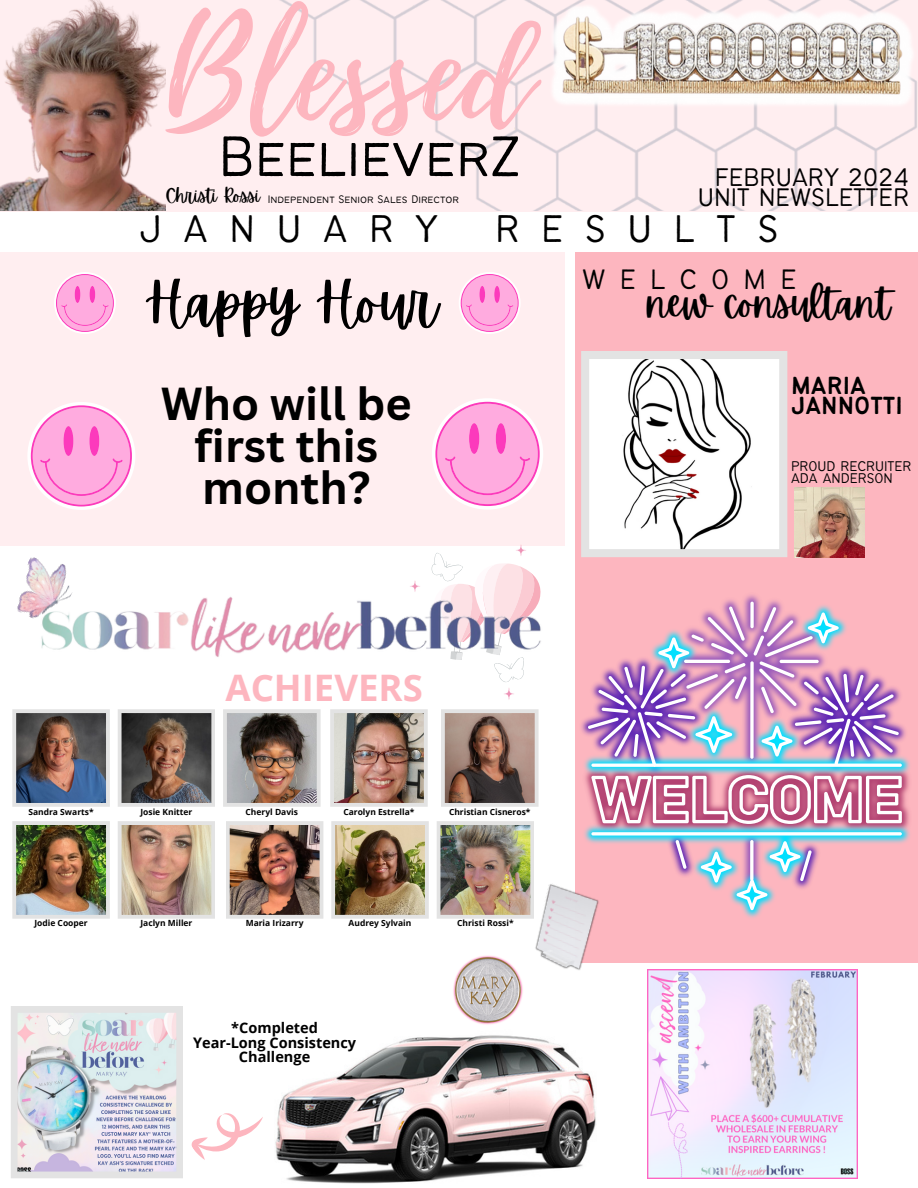
<style>
.page{position:relative;width:918px;height:1188px;background:#fff}
.page>*{position:absolute;margin:0;border:0;box-sizing:border-box;transform-origin:0 0}
.t1{font:131.55px "Playlist Script";color:#fdb6bf}
.t2{font:300 62.7px "Bantayog";color:#000}
.t3{font:56.85px "Apricots";color:#000}
.t4{font:700 45px/41.7px "Canva Sans";color:#000;text-align:center}
.t5{font:300 42.45px "Bantayog";letter-spacing:.51em;color:#000}
.t6{font:39.3px "Apricots";color:#000}
.t7{font:700 36.45px "Open Sans";color:#fdb6bf}
.t8{font:300 30.9px "Bantayog";letter-spacing:.46em;color:#000}
.t9{font:300 27.9px "Bantayog";color:#000}
.t10{font:27.3px "Bantayog";color:#000}
.t11{font:18.45px "Apricots";color:#000}
.t12{font:300 15.45px "Bantayog";color:#000}
.t13{font:700 14.55px/14.7px "Open Sans";color:#000;text-align:center}
.t14{font:300 12px "Bantayog";color:#000}
.t15{font:700 8.55px "Open Sans";color:#000}
</style>
<div class="page">
<div style="left:0;top:0;width:918px;height:211px;background:#ffeef0"></div>
<img style="left:279px;top:0;width:638px;height:211px">
<img style="left:0;top:0;width:165px;height:210px">
<img style="left:548px;top:0;width:369px;height:110px">
<div style="left:575px;top:252px;width:343px;height:710px;background:#fdb6bf"></div>
<img style="left:275px;top:1035px;width:321px;height:149px">
<img style="left:453px;top:955px;width:70px;height:70px">
<div style="left:0;top:252px;width:565px;height:294px;background:#ffeef0"></div>
<img style="left:11px;top:1006px;width:172px;height:172px">
<svg style="left:191px;top:1113px;width:72px;height:47px"></svg>
<img style="left:12px;top:709px;width:98px;height:98px">
<img style="left:118px;top:709px;width:97px;height:98px">
<img style="left:223px;top:709px;width:98px;height:98px">
<img style="left:330px;top:709px;width:98px;height:98px">
<svg style="left:54px;top:272px;width:62px;height:62px"></svg>
<svg style="left:459px;top:272px;width:61px;height:62px"></svg>
<img style="left:516px;top:545px;width:10px;height:6px">
<img style="left:504px;top:688px;width:10px;height:12px">
<img style="left:410px;top:581px;width:10px;height:11px">
<svg style="left:431px;top:551px;width:110px;height:131px"></svg>
<img style="left:41px;top:595px;width:500px;height:74px">
<img style="left:17px;top:557px;width:64px;height:72px">
<img style="left:118px;top:821px;width:97px;height:98px">
<svg style="left:432px;top:398px;width:111px;height:111px"></svg>
<svg style="left:581px;top:351px;width:206px;height:206px;background:#e8e7e7"></svg>
<img style="left:795px;top:487px;width:70px;height:70px">
<svg style="left:28px;top:402px;width:107px;height:108px"></svg>
<img style="left:12px;top:821px;width:98px;height:98px">
<img style="left:648px;top:969px;width:209px;height:209px">
<svg style="left:441px;top:709px;width:98px;height:98px;background:#957d73"></svg>
<img style="left:581px;top:600px;width:329px;height:318px">
<svg style="left:588px;top:602px;width:314px;height:308px"></svg>
<img style="left:535px;top:883px;width:67px;height:87px">
<img style="left:226px;top:821px;width:97px;height:98px">
<img style="left:331px;top:821px;width:98px;height:98px">
<img style="left:437px;top:821px;width:97px;height:98px">
<p class="t1" style="left:165px;top:-21px;width:368px">Blessed</p>
<p class="t2" style="left:218px;top:132px;width:303px">BeelieverZ</p>
<p class="t11" style="left:165px;top:185px;width:97px">Christi Rossi</p>
<p class="t14" style="left:268px;top:195px;width:193px">Independent Senior Sales Director</p>
<p class="t9" style="left:715px;top:166px;width:196px">FEBRUARY 2024</p>
<h5 class="t9" style="left:698px;top:187px;width:213px">UNIT NEWSLETTER</h5>
<p class="t5" style="left:139px;top:212px;width:300px">JANUARY</p>
<p class="t5" style="left:495px;top:212px;width:285px">RESULTS</p>
<p class="t3" style="left:145px;top:270px;width:294px">Happy Hour</p>
<p class="t8" style="left:582px;top:268px;width:216px">WELCOME</p>
<p class="t6" style="left:648px;top:281px;width:244px">new consultant</p>
<p class="t4" style="left:161px;top:382px;width:253px">Who will be first this month?</p>
<p class="t7" style="left:225px;top:663px;width:199px">ACHIEVERS</p>
<h2 class="t15" style="left:28px;top:805px;width:67px">Sandra Swarts*</h2>
<p class="t15" style="left:140px;top:805px;width:54px">Josie Knitter</p>
<p class="t15" style="left:246px;top:805px;width:54px">Cheryl Davis</p>
<p class="t15" style="left:449px;top:805px;width:83px">Christian Cisneros*</p>
<p class="t15" style="left:343px;top:805px;width:73px">Carolyn Estrella*</p>
<p class="t15" style="left:34px;top:917px;width:55px">Jodie Cooper</p>
<p class="t15" style="left:140px;top:917px;width:54px">Jaclyn Miller</p>
<p class="t15" style="left:246px;top:917px;width:59px">Maria Irizarry</p>
<p class="t15" style="left:349px;top:917px;width:64px">Audrey Sylvain</p>
<p class="t15" style="left:457px;top:917px;width:58px">Christi Rossi*</p>
<p class="t13" style="left:231px;top:1020px;width:88px">*Completed</p>
<p class="t13" style="left:193px;top:1035px;width:165px">Year-Long Consistency<br>Challenge</p>
<p class="t10" style="left:791px;top:375px;width:76px">MARIA</p>
<h6 class="t10" style="left:791px;top:395px;width:113px">JANNOTTI</h6>
<p class="t12" style="left:791px;top:461px;width:122px">PROUD RECRUITER</p>
<p class="t12" style="left:791px;top:472px;width:103px">ADA ANDERSON</p>
</div>
